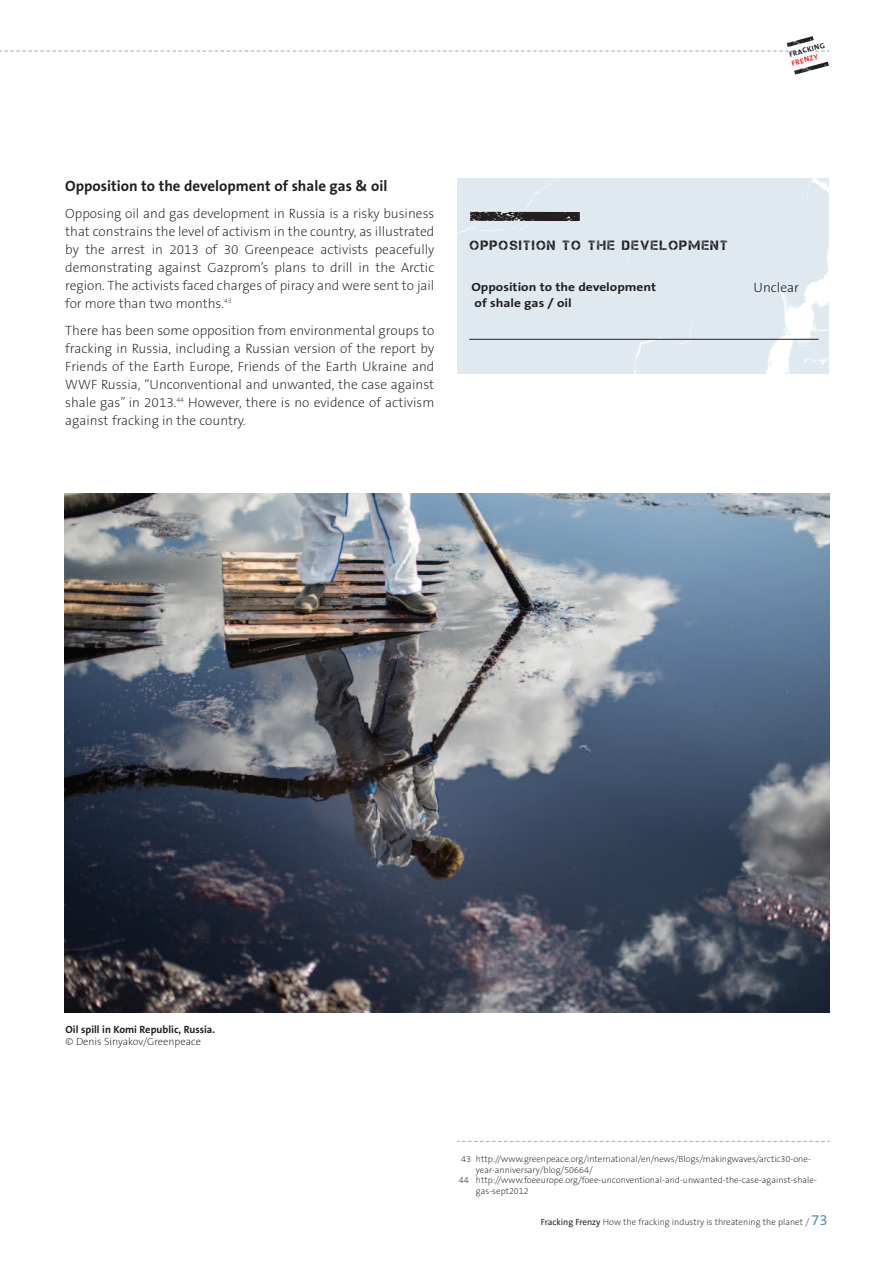
<style>
.page{position:relative;width:893px;height:1263px;background:#fff}
.page>*{position:absolute;margin:0;border:0;box-sizing:border-box;transform-origin:0 0}
.t1{font:700 15px "The Sans B7";color:#231f20}
.t2{font:200 13.5px/18px "The Sans B2";color:#231f20;text-align:justify}
.t3{font:13.5px "Captureit";letter-spacing:.105em;color:#231f20}
.t4{font:300 13.5px "The Sans B3";color:#231f20}
.t5{font:700 11.85px/15.8px "The Sans B7";color:#231f20;scale:1.14 1}
.t6{font:700 10.5px "The Sans B7";color:#231f20}
.t7{font:200 10.5px "The Sans B2";color:#231f20}
.t8{font:200 9px "The Sans B2";color:#231f20}
.t9{font:700 7.5px "The Sans B7";color:#231f20}
.t10{font:700 7.5px "The Sans B7";color:#ee2327}
.s1{font-family:"The Sans B5 Plain";font-weight:400}
.s2{font-family:"The Sans B5 Plain";font-weight:400;font-size:15px;color:#628fab}
</style>
<div class="page">
<svg style="left:0;top:36px;width:829px;height:16px"></svg>
<svg style="left:794px;top:62px;width:35px;height:13px"></svg>
<div style="left:457px;top:179px;width:372px;height:194px;background:#e0e9f0"></div>
<svg style="left:470px;top:212px;width:110px;height:9px"></svg>
<hr style="left:470px;top:339px;width:348px;height:1px;background:#231f20">
<img style="left:64px;top:493px;width:765px;height:520px">
<svg style="left:457px;top:1141px;width:372px;height:1px"></svg>
<p class="t9" style="left:788px;top:51px;width:38px;rotate:-15deg">FRACKING</p>
<p class="t10" style="left:791px;top:59px;width:28px;rotate:-15deg">FRENZY</p>
<p class="t1" style="left:65px;top:178px;width:324px">Opposition to the development of shale gas &amp; oil</p>
<p class="t2" style="left:65px;top:205px;width:371px">Opposing oil and gas development in Russia is a risky business that constrains the level of activism in the country, as illustrated by the arrest in 2013 of 30 Greenpeace activists peacefully demonstrating against Gazprom’s plans to drill in the Arctic region. The activists faced charges of piracy and were sent to jail for more than two months.<sup>43</sup></p>
<p class="t2" style="left:65px;top:322px;width:371px">There has been some opposition from environmental groups to fracking in Russia, including a Russian version of the report by Friends of the Earth Europe, Friends of the Earth Ukraine and WWF Russia, “Unconventional and unwanted, the case against shale gas” in 2013.<sup>44</sup> However, there is no evidence of activism against fracking in the country.</p>
<p class="t3" style="left:470px;top:237px;width:259px">OPPOSITION TO THE DEVELOPMENT</p>
<p class="t5" style="left:471px;top:279px;width:164px">Opposition to the development of shale gas / oil</p>
<p class="t4" style="left:754px;top:281px;width:47px">Unclear</p>
<p class="t6" style="left:66px;top:1024px;width:151px">Oil spill in Komi Republic, Russia.</p>
<p class="t7" style="left:66px;top:1036px;width:137px">© Denis Sinyakov/Greenpeace</p>
<p class="t8" style="left:461px;top:1154px;width:351px">43 http://www.greenpeace.org/international/en/news/Blogs/makingwaves/arctic30-one-</p>
<p class="t8" style="left:476px;top:1165px;width:118px">year-anniversary/blog/50664/</p>
<p class="t8" style="left:459px;top:1175px;width:360px">44 http://www.foeeurope.org/foee-unconventional-and-unwanted-the-case-against-shale-</p>
<p class="t8" style="left:476px;top:1186px;width:54px">gas-sept2012</p>
<p class="t8" style="left:541px;top:1217px;width:288px"><span class="s1">Fracking Frenzy</span> How the fracking industry is threatening the planet / <span class="s2">73</span></p>
</div>
